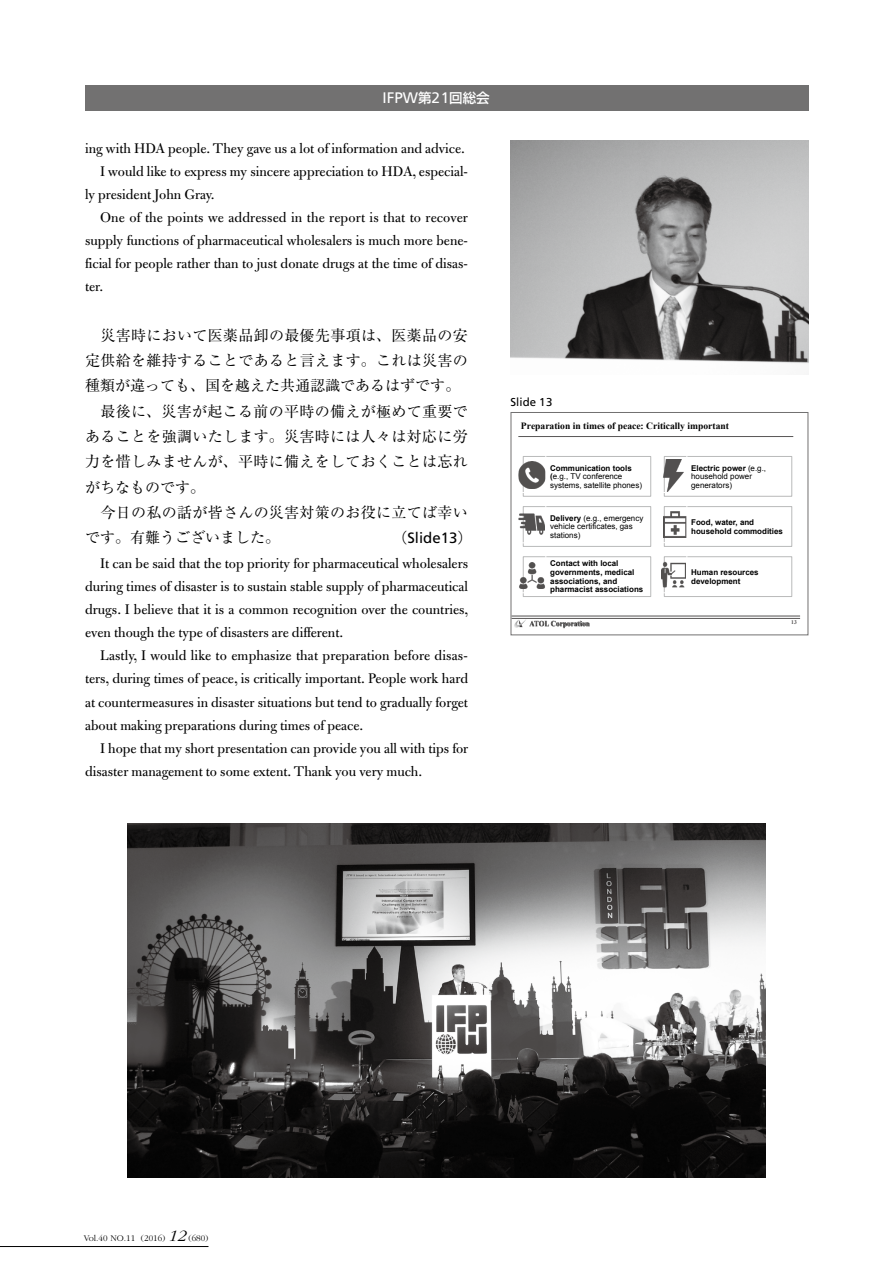
<style>
.page{position:relative;width:885px;height:1263px;background:#fff}
.page>*{position:absolute;margin:0;border:0;box-sizing:border-box;transform-origin:0 0}
.t1{font:15.3px "Frutiger";color:#fff}
.t2{font:15px/23.1px "Bulmer";color:#000;text-align:justify}
.t3{font:15px/25.3px "Ryumin Pro";letter-spacing:.02em;color:#000}
.t4{font:11.4px "Frutiger";color:#000}
.t5{font:700 9.6px "Times New Roman";color:#000}
.t6{font:300 9px "Garamond";color:#000}
.t7{font:7.95px/8.6px "Arial";color:#000}
.t8{font:700 7.95px/8.7px "Arial";color:#000}
.t9{font:700 5.55px "Times New Roman";color:#514f4f}
.s1{font-family:"Shin Go Pro";font-weight:500;font-size:13.5px}
.s2{font-family:"Shin Go Pro";font-weight:300;font-size:14.25px}
.s3{font-family:"Frutiger"}
.s4{font-weight:700}
.s5{font-style:italic;font-size:16.5px}
</style>
<div class="page">
<hr style="left:0;top:1246px;width:208px;height:1px;background:#000">
<hr style="left:518px;top:436px;width:275px;height:1px;background:#585656">
<img style="left:515px;top:622px;width:75px;height:6px">
<svg style="left:514px;top:619px;width:74px;height:8px"></svg>
<hr style="left:511px;top:615px;width:289px;height:1px;background:#585656">
<hr style="left:511px;top:618px;width:289px;height:1px;background:#585656">
<div style="left:522px;top:456px;width:129px;height:41px;border:1px solid #b9baba"></div>
<img style="left:519px;top:462px;width:25px;height:26px">
<div style="left:517px;top:450px;width:29px;height:43px;border:1px solid #fff"></div>
<div style="left:663px;top:456px;width:129px;height:41px;border:1px solid #b9baba"></div>
<img style="left:663px;top:459px;width:21px;height:32px">
<div style="left:522px;top:506px;width:129px;height:41px;border:1px solid #b9baba"></div>
<img style="left:519px;top:506px;width:25px;height:35px">
<div style="left:663px;top:506px;width:129px;height:41px;border:1px solid #b9baba"></div>
<img style="left:663px;top:511px;width:22px;height:27px">
<div style="left:658px;top:500px;width:29px;height:43px;border:1px solid #fff"></div>
<div style="left:522px;top:556px;width:129px;height:41px;border:1px solid #b9baba"></div>
<img style="left:519px;top:563px;width:25px;height:26px">
<div style="left:663px;top:556px;width:129px;height:41px;border:1px solid #b9baba"></div>
<img style="left:661px;top:560px;width:24px;height:28px">
<div style="left:510px;top:412px;width:298px;height:223px;border:1px solid #727171"></div>
<div style="left:85px;top:85px;width:723px;height:26px;background:#727171"></div>
<img style="left:510px;top:140px;width:298px;height:224px">
<img style="left:128px;top:824px;width:637px;height:354px">
<p class="t1" style="left:382px;top:89px;width:109px">IFPW<span class="s1">第</span>21<span class="s1">回総会</span></p>
<p class="t2" style="left:85px;top:137px;width:381px">ing with HDA people. They gave us a lot of information and advice.</p>
<p class="t2" style="left:100px;top:160px;width:369px">I would like to express my sincere appreciation to HDA, especial-</p>
<p class="t2" style="left:85px;top:183px;width:131px">ly president John Gray.</p>
<p class="t2" style="left:100px;top:206px;width:369px">One of the points we addressed in the report is that to recover</p>
<p class="t2" style="left:85px;top:229px;width:384px">supply functions of pharmaceutical wholesalers is much more bene-</p>
<p class="t2" style="left:85px;top:252px;width:384px">ficial for people rather than to just donate drugs at the time of disas-</p>
<p class="t2" style="left:85px;top:275px;width:20px">ter.</p>
<p class="t3" style="left:85px;top:321px;width:388px">　災害時において医薬品卸の最優先事項は、医薬品の安定供給を維持することであると言えます。これは災害の種類が違っても、国を越えた共通認識であるはずです。　最後に、災害が起こる前の平時の備えが極めて重要であることを強調いたします。災害時には人々は対応に労力を惜しみませんが、平時に備えをしておくことは忘れがちなものです。<br>　今日の私の話が皆さんの災害対策のお役に立てば幸いです。有難うございました。　　　　　　　　<span class="s2">（</span><span class="s3">Slide13</span><span class="s2">）</span></p>
<p class="t2" style="left:85px;top:552px;width:385px;text-indent:15px">It can be said that the top priority for pharmaceutical wholesalers during times of disaster is to sustain stable supply of pharmaceutical drugs. I believe that it is a common recognition over the countries, even though the type of disasters are different.</p>
<p class="t2" style="left:85px;top:644px;width:384px;text-indent:15px">Lastly, I would like to emphasize that preparation before disas&shy;ters, during times of peace, is critically important. People work hard at countermeasures in disaster situations but tend to gradually forget about making preparations during times of peace.</p>
<p class="t2" style="left:85px;top:737px;width:385px;text-indent:15px">I hope that my short presentation can provide you all with tips for disaster management to some extent. Thank you very much.</p>
<p class="t4" style="left:510px;top:395px;width:43px">Slide 13</p>
<p class="t5" style="left:521px;top:419px;width:209px">Preparation in times of peace: Critically important</p>
<p class="t7" style="left:550px;top:463px;width:93px"><span class="s4">Communication tools (</span>e.g., TV conference systems, satellite phones)</p>
<p class="t7" style="left:691px;top:463px;width:76px"><span class="s4">Electric power</span> (e.g., household power generators)</p>
<p class="t7" style="left:550px;top:514px;width:95px"><span class="s4">Delivery</span> (e.g., emergency vehicle certificates, gas stations)</p>
<p class="t8" style="left:691px;top:518px;width:93px">Food, water, and household commodities</p>
<p class="t8" style="left:550px;top:560px;width:95px">Contact with local governments, medical associations, and pharmacist associations</p>
<p class="t8" style="left:691px;top:568px;width:69px">Human resources development</p>
<p class="t9" style="left:791px;top:619px;width:7px">13</p>
<p class="t6" style="left:84px;top:1233px;width:126px">Vol.40 NO.11 (2016) <span class="s5">12</span> (680)</p>
</div>
